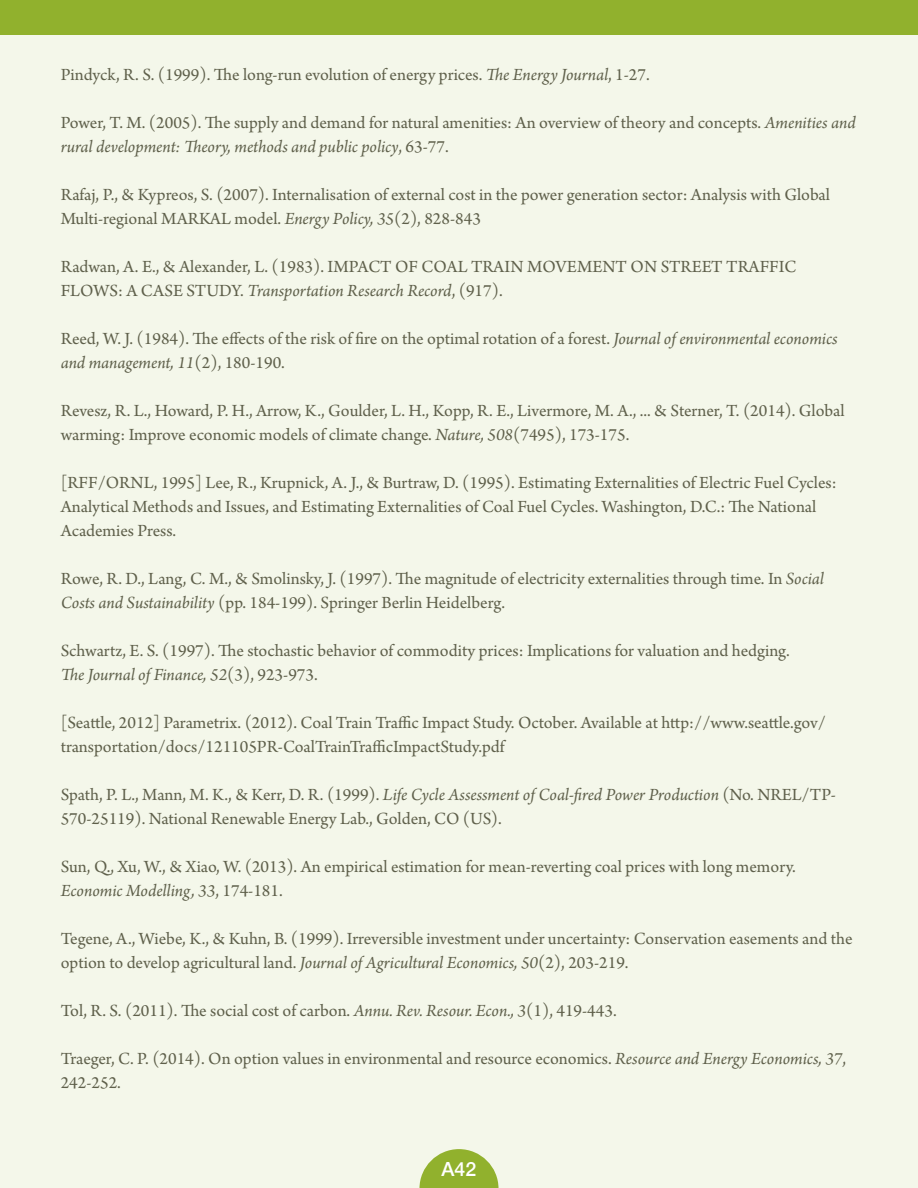
<style>
.page{position:relative;width:918px;height:1188px;background:#f4f7ea}
.page>*{position:absolute;margin:0;border:0;box-sizing:border-box;transform-origin:0 0}
.t1{font:500 19.5px "Helvetica Neue";color:#fff}
.t2{font:18px/24px "Arno Pro";color:#5f604b}
.t3{font:italic 18px "Arno Pro";letter-spacing:-.005em;color:#5f604b}
.s1{font-style:italic}
.s2{font-style:normal}
</style>
<div class="page">
<svg style="left:419px;top:1149px;width:80px;height:39px"></svg>
<div style="left:0;top:0;width:918px;height:35px;background:#91b12d"></div>
<p class="t2" style="left:61px;top:63px;width:591px">Pindyck, R. S. (1999). The long-run evolution of energy prices. <span class="s1">The Energy Journal</span>, 1-27.</p>
<p class="t2" style="left:61px;top:111px;width:796px">Power, T. M. (2005). The supply and demand for natural amenities: An overview of theory and concepts. <span class="s1">Amenities and rural development: Theory, methods and public policy</span>, 63-77.</p>
<p class="t2" style="left:61px;top:183px;width:771px">Rafaj, P., &amp; Kypreos, S. (2007). Internalisation of external cost in the power generation sector: Analysis with Global<br>Multi-regional MARKAL model. <span class="s1">Energy Policy, 35</span>(2), 828-843</p>
<p class="t2" style="left:61px;top:255px;width:738px">Radwan, A. E., &amp; Alexander, L. (1983). IMPACT OF COAL TRAIN MOVEMENT ON STREET TRAFFIC<br>FLOWS: A CASE STUDY. <span class="s1">Transportation Research Record</span>, (917).</p>
<p class="t2" style="left:61px;top:327px;width:778px">Reed, W. J. (1984). The effects of the risk of fire on the optimal rotation of a forest. <span class="s1">Journal of environmental economics and management, 11</span>(2), 180-190.</p>
<p class="t2" style="left:61px;top:399px;width:785px">Revesz, R. L., Howard, P. H., Arrow, K., Goulder, L. H., Kopp, R. E., Livermore, M. A., ... &amp; Sterner, T. (2014). Global warming: Improve economic models of climate change. <span class="s1">Nature, 508</span>(7495), 173-175.</p>
<p class="t2" style="left:61px;top:471px;width:777px">[RFF/ORNL, 1995] Lee, R., Krupnick, A. J., &amp; Burtraw, D. (1995). Estimating Externalities of Electric Fuel Cycles:<br>Analytical Methods and Issues, and Estimating Externalities of Coal Fuel Cycles. Washington, D.C.: The National<br>Academies Press.</p>
<p class="t2" style="left:61px;top:567px;width:765px">Rowe, R. D., Lang, C. M., &amp; Smolinsky, J. (1997). The magnitude of electricity externalities through time. In <span class="s1">Social<br>Costs and Sustainability</span> (pp. 184-199). Springer Berlin Heidelberg.</p>
<p class="t2" style="left:61px;top:639px;width:731px">Schwartz, E. S. (1997). The stochastic behavior of commodity prices: Implications for valuation and hedging.</p>
<p class="t3" style="left:61px;top:664px;width:258px">The Journal of Finance, 52<span class="s2">(3), 923-973.</span></p>
<p class="t2" style="left:61px;top:711px;width:767px">[Seattle, 2012] Parametrix. (2012). Coal Train Traffic Impact Study. October. Available at http://www.seattle.gov/ transportation/docs/121105PR-CoalTrainTrafficImpactStudy.pdf</p>
<p class="t2" style="left:61px;top:783px;width:777px">Spath, P. L., Mann, M. K., &amp; Kerr, D. R. (1999). <span class="s1">Life Cycle Assessment of Coal-fired Power Production</span> (No. NREL/TP-<br>570-25119). National Renewable Energy Lab., Golden, CO (US).</p>
<p class="t2" style="left:61px;top:855px;width:737px">Sun, Q., Xu, W., &amp; Xiao, W. (2013). An empirical estimation for mean-reverting coal prices with long memory.<br><span class="s1">Economic Modelling, 33</span>, 174-181.</p>
<p class="t2" style="left:61px;top:927px;width:793px">Tegene, A., Wiebe, K., &amp; Kuhn, B. (1999). Irreversible investment under uncertainty: Conservation easements and the option to develop agricultural land. <span class="s1">Journal of Agricultural Economics, 50</span>(2), 203-219.</p>
<p class="t2" style="left:61px;top:999px;width:557px">Tol, R. S. (2011). The social cost of carbon. <span class="s1">Annu. Rev. Resour. Econ., 3</span>(1), 419-443.</p>
<p class="t2" style="left:61px;top:1047px;width:787px">Traeger, C. P. (2014). On option values in environmental and resource economics. <span class="s1">Resource and Energy Economics, 37</span>,<br>242-252.</p>
<p class="t1" style="left:442px;top:1154px;width:36px">A42</p>
</div>
